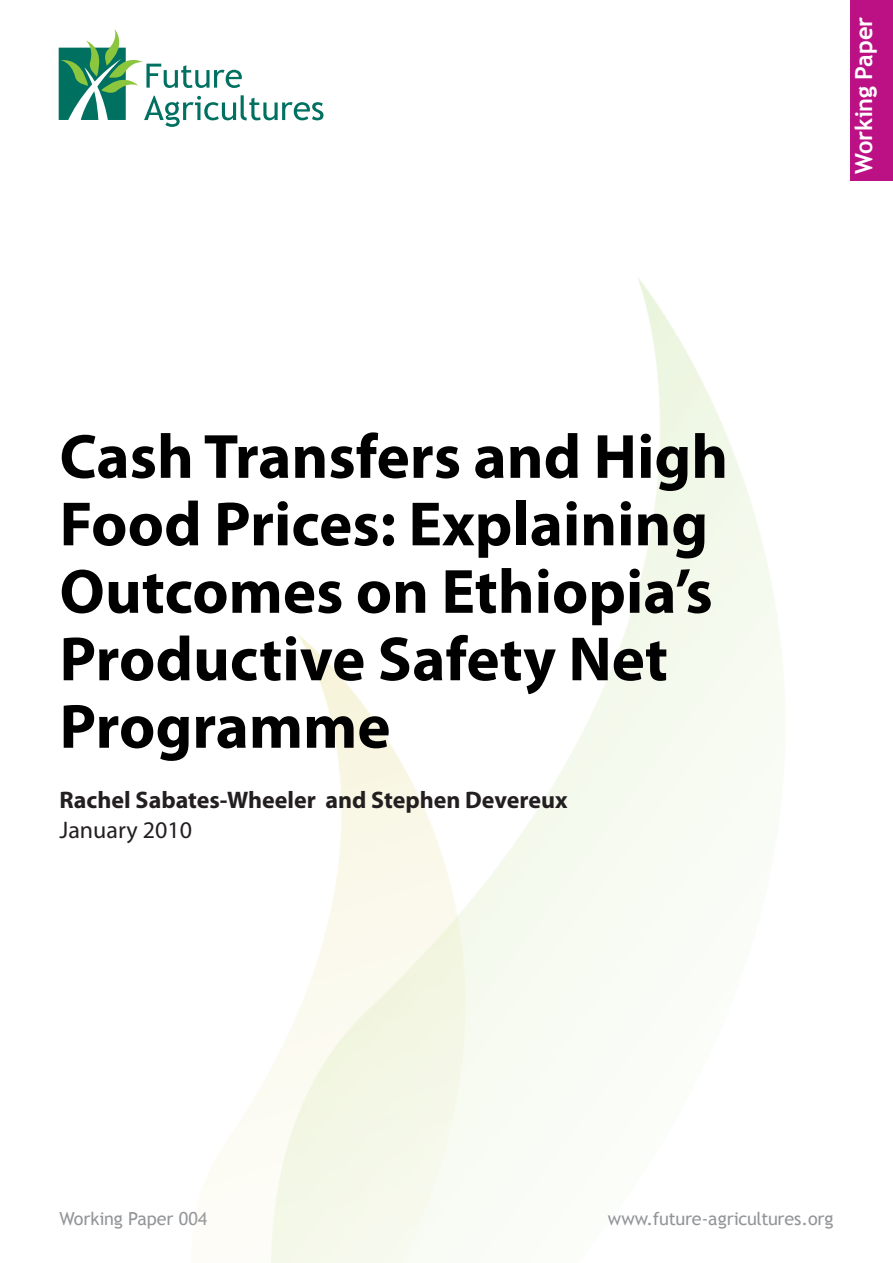
<style>
.page{position:relative;width:893px;height:1263px;background:#fff}
.page>*{position:absolute;margin:0;border:0;box-sizing:border-box;transform-origin:0 0}
.t1{font:700 63px/67.5px "Myriad Pro";color:#000}
.t2{font:700 24px "Myriad Pro";color:#231f20}
.t3{font:24px "Myriad Pro";color:#231f20}
.t4{font:700 23.7px "Trebuchet MS";letter-spacing:-.005em;color:#fff}
.t5{font:18px "Trebuchet MS";letter-spacing:-.005em;color:#939598}
</style>
<div class="page">
<svg style="left:59px;top:29px;width:264px;height:98px"></svg>
<div style="left:850px;top:0;width:43px;height:180px;background:#bc1085"></div>
<p class="t1" style="left:60px;top:421px;width:670px">Cash Transfers and High<br>Food Prices: Explaining<br>Outcomes on Ethiopia’s<br>Productive Safety Net<br>Programme</p>
<p class="t2" style="left:60px;top:784px;width:510px">Rachel Sabates-Wheeler and Stephen Devereux</p>
<p class="t3" style="left:60px;top:815px;width:134px">January 2010</p>
<p class="t4" style="left:849px;top:174px;width:158px;rotate:-90deg">Working Paper</p>
<p class="t5" style="left:60px;top:1208px;width:149px">Working Paper 004</p>
<p class="t5" style="left:608px;top:1208px;width:227px">www.future-agricultures.org</p>
</div>
